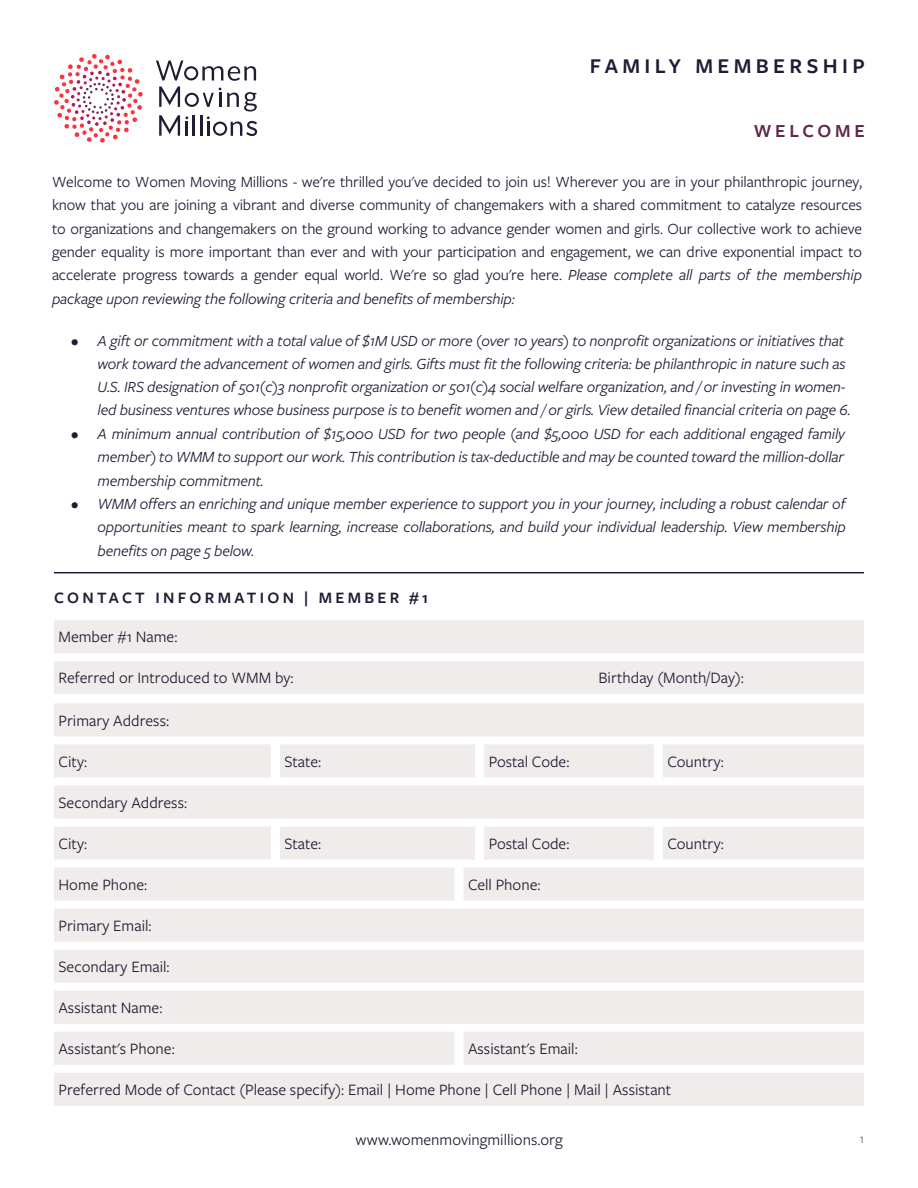
<style>
.page{position:relative;width:918px;height:1188px;background:#fff}
.page>*{position:absolute;margin:0;border:0;box-sizing:border-box;transform-origin:0 0}
.t1{font:600 21.9px "Freight Sans Pro";letter-spacing:.2em;color:#1f1c34}
.t2{font:600 19.2px "Freight Sans Pro";letter-spacing:.2em;color:#602750}
.t3{font:16.5px "Freight Sans Pro";color:#1f1c34}
.t4{font:600 16.5px "Freight Sans Pro";letter-spacing:.2em;color:#1f1c34}
.t5{font:italic 16.2px/23.4px "Freight Sans Pro";letter-spacing:-.01em;color:#1f1c34;text-align:justify}
.t6{font:16.2px/23.4px "Freight Sans Pro";letter-spacing:-.01em;color:#1f1c34;text-align:justify}
.t7{font:300 13.5px "Freight Sans Pro";color:#231f20}
.s1{font-style:italic}
</style>
<div class="page">
<hr style="left:54px;top:572px;width:810px;height:1px;background:#1f1c34">
<svg style="left:54px;top:620px;width:810px;height:486px"></svg>
<svg style="left:156px;top:61px;width:101px;height:75px"></svg>
<svg style="left:54px;top:54px;width:89px;height:89px"></svg>
<p class="t1" style="left:590px;top:51px;width:276px">FAMILY MEMBERSHIP</p>
<p class="t2" style="left:754px;top:117px;width:113px">WELCOME</p>
<p class="t6" style="left:52px;top:169px;width:812px">Welcome to Women Moving Millions - we're thrilled you've decided to join us! Wherever you are in your philanthropic journey, know that you are joining a vibrant and diverse community of changemakers with a shared commitment to catalyze resources to organizations and changemakers on the ground working to advance gender women and girls. Our collective work to achieve gender equality is more important than ever and with your participation and engagement, we can drive exponential impact to accelerate progress towards a gender equal world. We're so glad you're here. <span class="s1">Please complete all parts of the membership package upon reviewing the following criteria and benefits of membership:</span></p>
<p class="t5" style="left:98px;top:329px;width:755px;line-height:23px;text-align:left;text-indent:-26px">• A gift or commitment with a total value of $1M USD or more (over 10 years) to nonprofit organizations or initiatives that work toward the advancement of women and girls. Gifts must fit the following criteria: be philanthropic in nature such as U.S. IRS designation of 501(c)3 nonprofit organization or 501(c)4 social welfare organization, and / or investing in women&shy;led business ventures whose business purpose is to benefit women and / or girls. View detailed financial criteria on page 6.</p>
<p class="t5" style="left:98px;top:421px;width:749px;text-indent:-26px">• A minimum annual contribution of $15,000 USD for two people (and $5,000 USD for each additional engaged family member) to WMM to support our work. This contribution is tax-deductible and may be counted toward the million-dollar membership commitment.</p>
<p class="t5" style="left:98px;top:491px;width:750px;text-indent:-26px">• WMM offers an enriching and unique member experience to support you in your journey, including a robust calendar of opportunities meant to spark learning, increase collaborations, and build your individual leadership. View membership benefits on page 5 below.</p>
<p class="t4" style="left:54px;top:587px;width:376px">CONTACT INFORMATION | MEMBER #1</p>
<p class="t3" style="left:58px;top:626px;width:120px">Member #1 Name:</p>
<p class="t3" style="left:58px;top:667px;width:237px">Referred or Introduced to WMM by:</p>
<p class="t3" style="left:598px;top:667px;width:147px">Birthday (Month/Day):</p>
<p class="t3" style="left:58px;top:709px;width:112px">Primary Address:</p>
<p class="t3" style="left:58px;top:750px;width:30px">City:</p>
<p class="t3" style="left:284px;top:750px;width:38px">State:</p>
<p class="t3" style="left:489px;top:750px;width:82px">Postal Code:</p>
<p class="t3" style="left:667px;top:750px;width:58px">Country:</p>
<p class="t3" style="left:58px;top:791px;width:130px">Secondary Address:</p>
<p class="t3" style="left:58px;top:832px;width:30px">City:</p>
<p class="t3" style="left:284px;top:832px;width:38px">State:</p>
<p class="t3" style="left:489px;top:832px;width:82px">Postal Code:</p>
<p class="t3" style="left:667px;top:832px;width:58px">Country:</p>
<p class="t3" style="left:468px;top:873px;width:74px">Cell Phone:</p>
<p class="t3" style="left:58px;top:873px;width:90px">Home Phone:</p>
<p class="t3" style="left:58px;top:914px;width:95px">Primary Email:</p>
<p class="t3" style="left:58px;top:955px;width:113px">Secondary Email:</p>
<p class="t3" style="left:58px;top:997px;width:105px">Assistant Name:</p>
<p class="t3" style="left:58px;top:1038px;width:118px">Assistant's Phone:</p>
<p class="t3" style="left:468px;top:1038px;width:111px">Assistant's Email:</p>
<p class="t3" style="left:58px;top:1079px;width:614px">Preferred Mode of Contact (Please specify): Email | Home Phone | Cell Phone | Mail | Assistant</p>
<p class="t3" style="left:356px;top:1129px;width:209px">www.womenmovingmillions.org</p>
<p class="t7" style="left:860px;top:1130px;width:6px">1</p>
</div>
